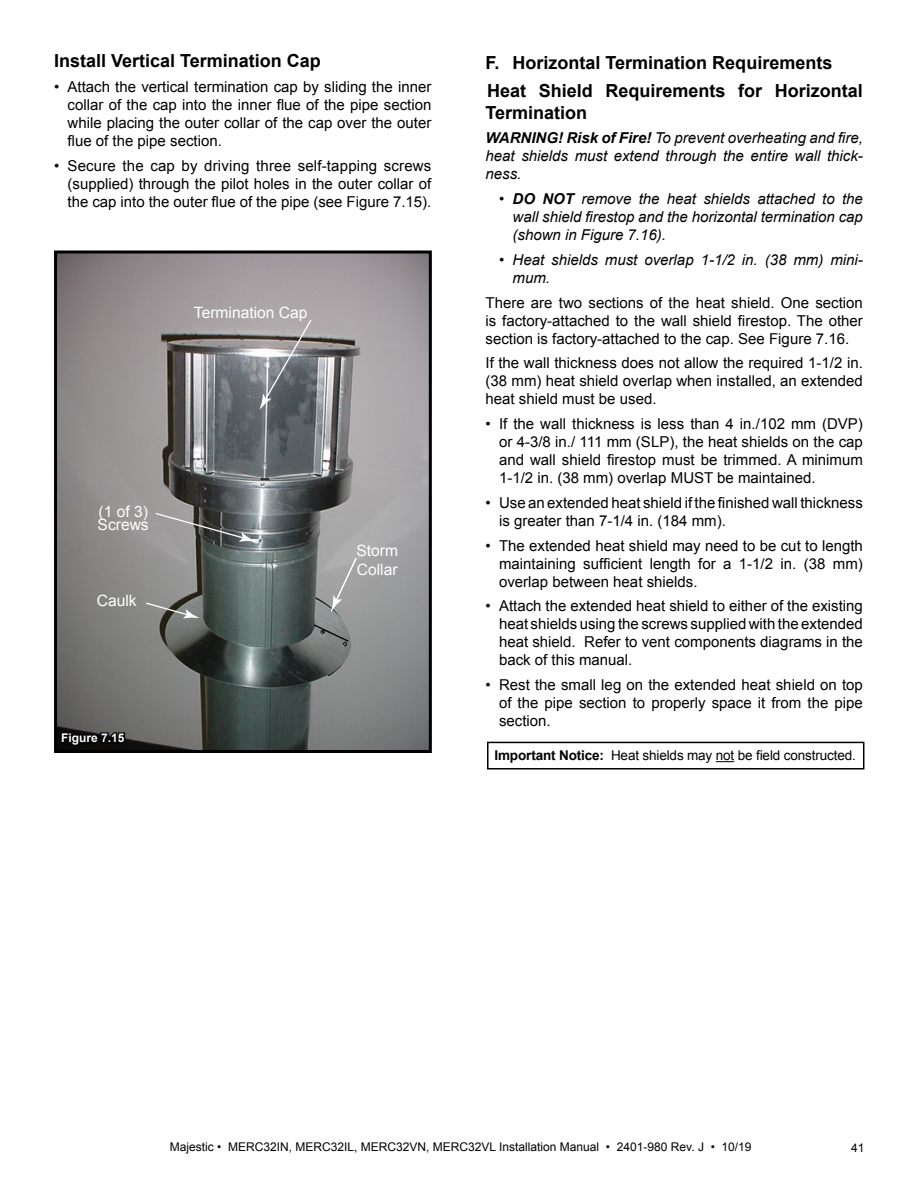
<style>
.page{position:relative;width:917px;height:1188px;background:#fff}
.page>*{position:absolute;margin:0;border:0;box-sizing:border-box;transform-origin:0 0}
.t1{font:700 18px/28.3px "Arial";color:#000}
.t2{font:15.6px/18.8px "Arial";color:#fff}
.t3{font:15px/18px "Arial";color:#000;text-align:justify}
.t4{font:italic 15px/18px "Arial";color:#000;text-align:justify}
.t5{font:13.5px "Arial";letter-spacing:-.01em;color:#000}
.t6{font:12px "Arial";color:#000}
.t7{font:700 12px "Arial";color:#fff}
.s1{font-weight:700}
</style>
<div class="page">
<div style="left:487px;top:742px;width:377px;height:28px;border:2px solid #000"></div>
<svg style="left:715px;top:761px;width:19px;height:1px"></svg>
<img style="left:58px;top:254px;width:370px;height:495px">
<svg style="left:154px;top:512px;width:101px;height:30px"></svg>
<svg style="left:259px;top:318px;width:54px;height:92px"></svg>
<svg style="left:331px;top:558px;width:25px;height:53px"></svg>
<svg style="left:144px;top:602px;width:55px;height:16px"></svg>
<svg style="left:312px;top:623px;width:38px;height:20px"></svg>
<div style="left:54px;top:250px;width:378px;height:503px;border:3px solid #000"></div>
<svg style="left:59px;top:729px;width:69px;height:20px"></svg>
<p class="t1" style="left:54px;top:47px;width:268px">Install Vertical Termination Cap</p>
<p class="t3" style="left:68px;top:78px;width:365px;text-indent:-14px">• Attach the vertical termination cap by sliding the inner collar of the cap into the inner flue of the pipe section while placing the outer collar of the cap over the outer flue of the pipe section.</p>
<p class="t3" style="left:68px;top:156px;width:365px;text-indent:-14px">• Secure the cap by driving three self-tapping screws (supplied) through the pilot holes in the outer collar of the cap into the outer flue of the pipe (see Figure 7.15).</p>
<p class="t2" style="left:194px;top:304px;width:115px">Termination Cap</p>
<p class="t2" style="left:98px;top:503px;width:51px">(1 of 3)</p>
<p class="t2" style="left:98px;top:516px;width:53px">Screws</p>
<p class="t2" style="left:97px;top:592px;width:41px">Caulk</p>
<p class="t7" style="left:61px;top:730px;width:65px">Figure 7.15</p>
<p class="t2" style="left:356px;top:541px;width:43px">Storm<br>Collar</p>
<p class="t1" style="left:485px;top:49px;width:379px">F. Horizontal Termination Requirements<br>Heat Shield Requirements for Horizontal</p>
<p class="t1" style="left:485px;top:99px;width:103px">Termination</p>
<p class="t4" style="left:485px;top:129px;width:379px"><span class="s1">WARNING! Risk of Fire!</span> To prevent overheating and fire, heat shields must extend through the entire wall thick&shy;ness.</p>
<p class="t4" style="left:512px;top:190px;width:352px;text-indent:-14px">• <span class="s1">DO NOT</span> remove the heat shields attached to the wall shield firestop and the horizontal termination cap (shown in Figure 7.16).</p>
<p class="t4" style="left:512px;top:251px;width:352px;text-indent:-14px">• Heat shields must overlap 1-1/2 in. (38 mm) mini&shy;mum.</p>
<p class="t3" style="left:485px;top:293px;width:379px">There are two sections of the heat shield. One section is factory-attached to the wall shield firestop. The other section is factory-attached to the cap. See Figure 7.16.</p>
<p class="t3" style="left:485px;top:354px;width:379px">If the wall thickness does not allow the required 1-1/2 in. (38 mm) heat shield overlap when installed, an extended heat shield must be used.</p>
<p class="t3" style="left:499px;top:415px;width:365px;text-indent:-14px">• If the wall thickness is less than 4 in./102 mm (DVP) or 4-3/8 in./ 111 mm (SLP), the heat shields on the cap and wall shield firestop must be trimmed. A minimum 1-1/2 in. (38 mm) overlap MUST be maintained.</p>
<p class="t3" style="left:499px;top:494px;width:365px;text-indent:-14px">• Use an extended heat shield if the finished wall thickness is greater than 7-1/4 in. (184 mm).</p>
<p class="t3" style="left:499px;top:536px;width:365px;text-indent:-14px">• The extended heat shield may need to be cut to length maintaining sufficient length for a 1-1/2 in. (38 mm) overlap between heat shields.</p>
<p class="t3" style="left:499px;top:597px;width:365px;text-indent:-14px">• Attach the extended heat shield to either of the existing heat shields using the screws supplied with the extended heat shield. Refer to vent components diagrams in the back of this manual.</p>
<p class="t3" style="left:499px;top:676px;width:365px;text-indent:-14px">• Rest the small leg on the extended heat shield on top of the pipe section to properly space it from the pipe section.</p>
<p class="t5" style="left:494px;top:747px;width:363px"><span class="s1">Important Notice:</span> Heat shields may not be field constructed.</p>
<p class="t6" style="left:170px;top:1139px;width:583px">Majestic • MERC32IN, MERC32IL, MERC32VN, MERC32VL Installation Manual • 2401-980 Rev. J • 10/19</p>
<p class="t6" style="left:851px;top:1140px;width:15px">41</p>
</div>
